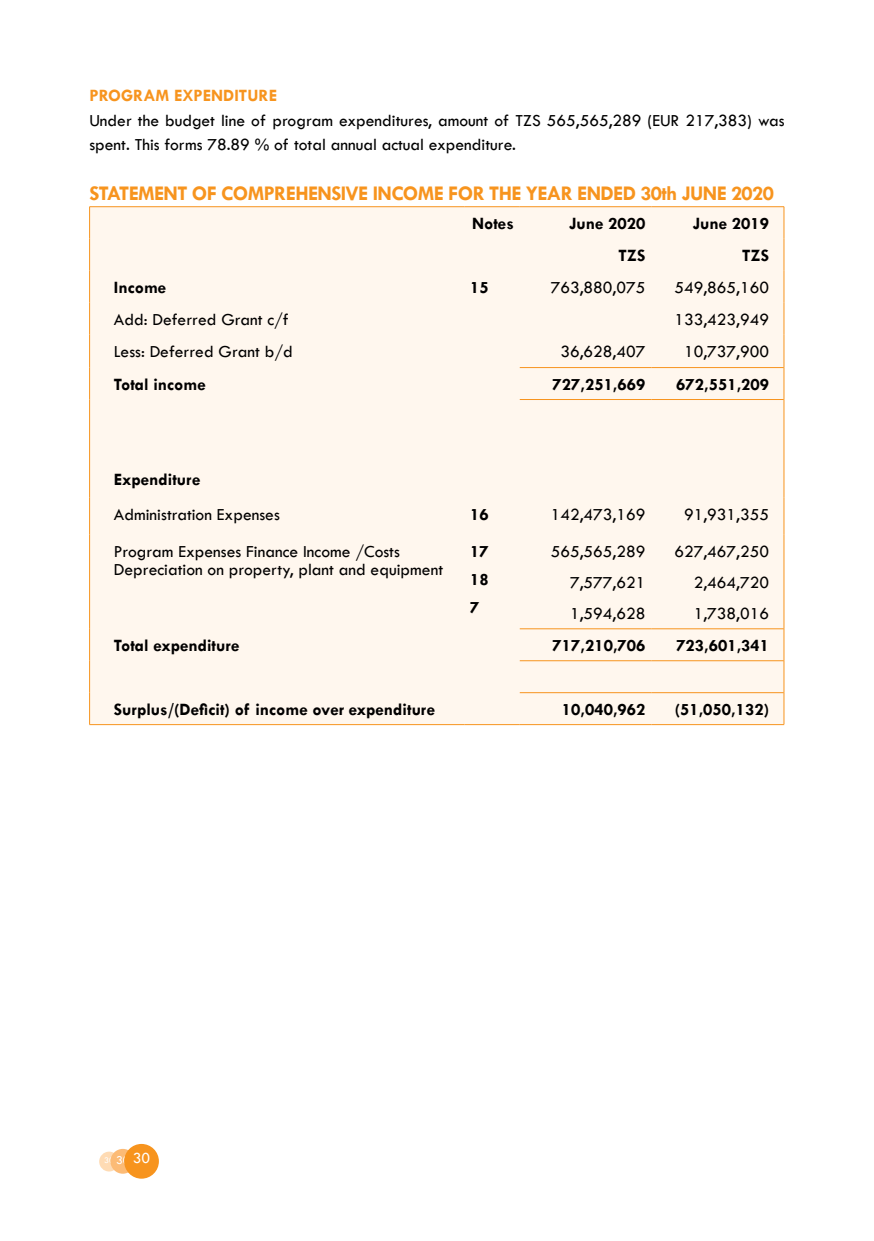
<style>
.page{position:relative;width:874px;height:1241px;background:#fff}
.page>*{position:absolute;margin:0;border:0;box-sizing:border-box;transform-origin:0 0}
.t1{font:700 21px "Tw Cen";letter-spacing:-.03em;color:#f7941e}
.t2{font:17.5px/31.2px "Tw Cen";color:#000}
.t3{font:700 17.5px/28.3px "Tw Cen";color:#000;text-align:justify}
.t4{font:700 17.5px "Tw Cen";color:#f7941e}
.t5{font:8.75px "Tw Cen";color:#fff}
.s1{font-size:12.25px}
.s2{font-size:15.75px}
</style>
<div class="page">
<div style="left:99px;top:1151px;width:20px;height:20px;background:#fedbb4;border-radius:50%"></div>
<div style="left:110px;top:1148px;width:25px;height:25px;background:#fcbb76;border-radius:50%"></div>
<div style="left:124px;top:1143px;width:35px;height:35px;background:#f7941e;border-radius:50%"></div>
<div style="left:90px;top:207px;width:693px;height:517px;background:#fff7ee"></div>
<hr style="left:89px;top:206px;width:375px;height:1px;background:#f7941e">
<hr style="left:89px;top:207px;width:1px;height:32px;background:#f7941e">
<hr style="left:464px;top:206px;width:55px;height:1px;background:#f7941e">
<hr style="left:519px;top:206px;width:132px;height:1px;background:#f7941e">
<hr style="left:651px;top:206px;width:132px;height:1px;background:#f7941e">
<hr style="left:783px;top:207px;width:1px;height:32px;background:#f7941e">
<hr style="left:89px;top:239px;width:1px;height:31px;background:#f7941e">
<hr style="left:783px;top:239px;width:1px;height:31px;background:#f7941e">
<hr style="left:89px;top:270px;width:1px;height:32px;background:#f7941e">
<hr style="left:783px;top:270px;width:1px;height:32px;background:#f7941e">
<hr style="left:89px;top:302px;width:1px;height:32px;background:#f7941e">
<hr style="left:783px;top:302px;width:1px;height:32px;background:#f7941e">
<hr style="left:89px;top:334px;width:1px;height:33px;background:#f7941e">
<hr style="left:783px;top:334px;width:1px;height:33px;background:#f7941e">
<hr style="left:89px;top:367px;width:1px;height:32px;background:#f7941e">
<hr style="left:783px;top:367px;width:1px;height:32px;background:#f7941e">
<hr style="left:89px;top:399px;width:1px;height:98px;background:#f7941e">
<hr style="left:783px;top:399px;width:1px;height:98px;background:#f7941e">
<hr style="left:89px;top:497px;width:1px;height:37px;background:#f7941e">
<hr style="left:783px;top:497px;width:1px;height:37px;background:#f7941e">
<hr style="left:89px;top:534px;width:1px;height:94px;background:#f7941e">
<hr style="left:783px;top:534px;width:1px;height:94px;background:#f7941e">
<hr style="left:89px;top:628px;width:1px;height:32px;background:#f7941e">
<hr style="left:783px;top:628px;width:1px;height:32px;background:#f7941e">
<hr style="left:89px;top:660px;width:1px;height:32px;background:#f7941e">
<hr style="left:783px;top:660px;width:1px;height:32px;background:#f7941e">
<hr style="left:89px;top:692px;width:1px;height:32px;background:#f7941e">
<hr style="left:783px;top:692px;width:1px;height:32px;background:#f7941e">
<hr style="left:89px;top:724px;width:375px;height:1px;background:#f7941e">
<hr style="left:464px;top:724px;width:55px;height:1px;background:#f7941e">
<hr style="left:519px;top:628px;width:132px;height:1px;background:#f7941e">
<hr style="left:651px;top:628px;width:132px;height:1px;background:#f7941e">
<hr style="left:519px;top:660px;width:132px;height:1px;background:#f7941e">
<hr style="left:651px;top:660px;width:132px;height:1px;background:#f7941e">
<hr style="left:519px;top:367px;width:132px;height:1px;background:#f7941e">
<hr style="left:651px;top:367px;width:132px;height:1px;background:#f7941e">
<hr style="left:519px;top:399px;width:132px;height:1px;background:#f7941e">
<hr style="left:651px;top:399px;width:132px;height:1px;background:#f7941e">
<hr style="left:519px;top:692px;width:132px;height:1px;background:#f7941e">
<hr style="left:651px;top:692px;width:132px;height:1px;background:#f7941e">
<hr style="left:519px;top:724px;width:132px;height:1px;background:#f7941e">
<hr style="left:651px;top:724px;width:132px;height:1px;background:#f7941e">
<p class="t4" style="left:89px;top:85px;width:189px">PROGRAM EXPENDITURE</p>
<p class="t2" style="left:89px;top:108px;width:696px;line-height:24.5px">Under the budget line of program expenditures, amount of TZS 565,565,289 (EUR 217,383) was spent. This forms 78.89 % of total annual actual expenditure.</p>
<p class="t1" style="left:89px;top:180px;width:685px">STATEMENT OF COMPREHENSIVE INCOME FOR THE YEAR ENDED 30th JUNE 2020</p>
<p class="t3" style="left:472px;top:208px;width:43px">Notes</p>
<p class="t3" style="left:568px;top:208px;width:78px">June 2020</p>
<p class="t3" style="left:692px;top:208px;width:78px">June 2019</p>
<p class="t3" style="left:618px;top:240px;width:28px">TZS</p>
<p class="t3" style="left:741px;top:240px;width:28px">TZS</p>
<p class="t3" style="left:114px;top:272px;width:54px">Income</p>
<p class="t3" style="left:470px;top:272px;width:20px">15</p>
<p class="t2" style="left:550px;top:271px;width:96px">763,880,075</p>
<p class="t2" style="left:674px;top:271px;width:96px">549,865,160</p>
<p class="t2" style="left:114px;top:303px;width:176px">Add: Deferred Grant c/f</p>
<p class="t2" style="left:674px;top:303px;width:96px">133,423,949</p>
<p class="t2" style="left:114px;top:335px;width:180px">Less: Deferred Grant b/d</p>
<p class="t2" style="left:560px;top:335px;width:86px">36,628,407</p>
<p class="t2" style="left:683px;top:335px;width:86px">10,737,900</p>
<p class="t3" style="left:114px;top:369px;width:93px">Total income</p>
<p class="t3" style="left:552px;top:369px;width:94px">727,251,669</p>
<p class="t3" style="left:676px;top:369px;width:94px">672,551,209</p>
<p class="t3" style="left:114px;top:465px;width:88px">Expenditure</p>
<p class="t2" style="left:114px;top:498px;width:167px">Administration Expenses</p>
<p class="t3" style="left:470px;top:499px;width:20px">16</p>
<p class="t2" style="left:550px;top:498px;width:96px">142,473,169</p>
<p class="t2" style="left:683px;top:498px;width:86px">91,931,355</p>
<p class="t2" style="left:114px;top:542px;width:330px;line-height:18px">Program Expenses Finance Income /Costs<br>Depreciation on property, plant and equipment</p>
<p class="t3" style="left:470px;top:536px;width:20px">17<br>18<br>7</p>
<p class="t2" style="left:570px;top:535px;width:77px;text-align:justify;text-indent:-19px">565,565,289<br>7,577,621<br>1,594,628</p>
<p class="t2" style="left:693px;top:535px;width:77px;text-align:justify;text-indent:-19px">627,467,250<br>2,464,720<br>1,738,016</p>
<p class="t3" style="left:114px;top:630px;width:127px">Total expenditure</p>
<p class="t3" style="left:552px;top:630px;width:94px">717,210,706</p>
<p class="t3" style="left:676px;top:630px;width:94px">723,601,341</p>
<p class="t3" style="left:114px;top:694px;width:322px">Surplus/(Deficit) of income over expenditure</p>
<p class="t3" style="left:561px;top:694px;width:85px">10,040,962</p>
<p class="t3" style="left:674px;top:694px;width:96px">(51,050,132)</p>
<p class="t5" style="left:104px;top:1154px;width:47px">30 <span class="s1">30</span> <span class="s2">30</span></p>
</div>
